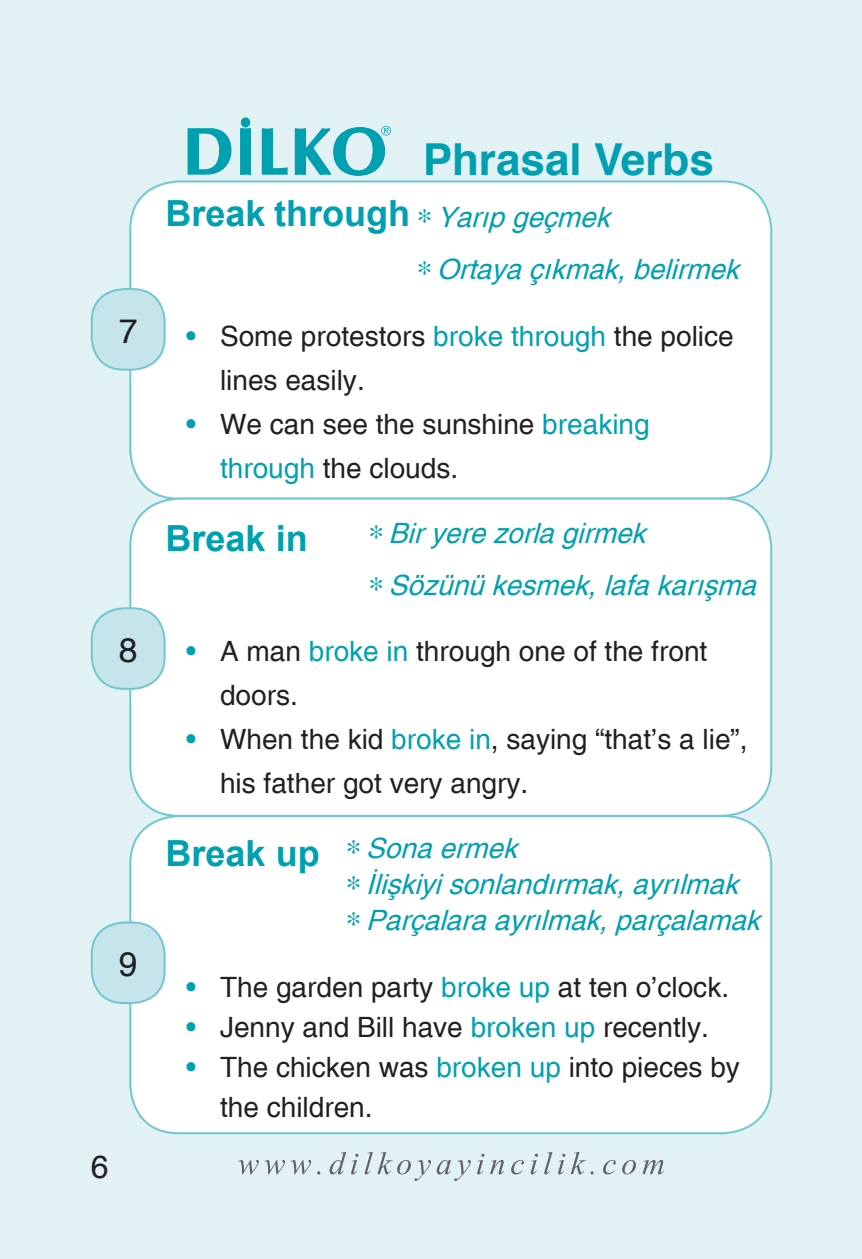
<style>
.page{position:relative;width:862px;height:1259px;background:#fff}
.page>*{position:absolute;margin:0;border:0;box-sizing:border-box;transform-origin:0 0}
.t1{font:700 44px "Helvetica";color:#00a0b0}
.t2{font:700 36px "Arial";color:#00a0b0}
.t3{font:34px "Helvetica";color:#231f20}
.t4{font:32px "Helvetica";color:#231f20}
.t5{font:28px/44px "Helvetica T.";color:#231f20}
.t6{font:italic 28px/52px "Helvetica T.";color:#00a0b0}
.s1{color:#00a0b0}
</style>
<div class="page">
<div style="left:0;top:0;width:34px;height:1259px;background:#e1f1f4"></div>
<div style="left:34px;top:0;width:828px;height:1259px;background:#e1f1f4"></div>
<svg style="left:188px;top:128px;width:43px;height:47px;background:#5dc1cc"></svg>
<svg style="left:240px;top:117px;width:11px;height:58px"></svg>
<svg style="left:262px;top:128px;width:26px;height:47px"></svg>
<svg style="left:295px;top:126px;width:96px;height:50px;background:#78cbd4"></svg>
<div style="left:426px;top:144px;width:286px;height:32px;background:#e1f1f4"></div>
<div style="left:130px;top:181px;width:641px;height:317px;background:#fff;border-radius:48px"></div>
<div style="left:130px;top:816px;width:641px;height:317px;background:#fff;border-radius:48px"></div>
<div style="left:130px;top:498px;width:641px;height:318px;background:#fff;border-radius:48px"></div>
<div style="left:129px;top:497px;width:643px;height:320px;border:2px solid #71c7d1;border-radius:48px"></div>
<div style="left:92px;top:289px;width:73px;height:81px;background:#c5e5ea;border-radius:32px"></div>
<div style="left:91px;top:288px;width:75px;height:83px;border:2px solid #71c7d1;border-radius:32px"></div>
<div style="left:92px;top:922px;width:73px;height:81px;background:#c5e5ea;border-radius:32px"></div>
<div style="left:91px;top:921px;width:75px;height:83px;border:2px solid #71c7d1;border-radius:32px"></div>
<div style="left:92px;top:608px;width:73px;height:81px;background:#c5e5ea;border-radius:32px"></div>
<div style="left:91px;top:607px;width:75px;height:83px;border:2px solid #71c7d1;border-radius:32px"></div>
<svg style="left:238px;top:1151px;width:426px;height:30px;background:#d2e0e3"></svg>
<p class="t3" style="left:119px;top:308px;width:20px">7</p>
<p class="t3" style="left:119px;top:627px;width:20px">8</p>
<p class="t3" style="left:119px;top:941px;width:20px">9</p>
<p class="t4" style="left:91px;top:1144px;width:19px">6</p>
<p class="t2" style="left:166px;top:189px;width:246px">Break through</p>
<h1 class="t1" style="left:423px;top:130px;width:293px">Phrasal Verbs</h1>
<p class="t6" style="left:417px;top:191px;width:332px">∗ Yarıpgeçmek<br>∗ Ortayaçıkmak,belirmek</p>
<p class="t5" style="left:220px;top:314px;width:515px;text-indent:-34px"><span class="s1">•</span> Some protestors <span class="s1">broke through</span> the police lines easily.</p>
<p class="t5" style="left:220px;top:402px;width:431px;text-indent:-34px"><span class="s1">•</span> We can see the sunshine <span class="s1">breaking through</span> the clouds.</p>
<p class="t2" style="left:166px;top:514px;width:144px">Break in</p>
<p class="t6" style="left:369px;top:507px;width:397px">∗ Biryerezorlagirmek<br>∗ Sözünükesmek,lafakarışma</p>
<p class="t5" style="left:220px;top:629px;width:489px;text-indent:-34px"><span class="s1">•</span> A man <span class="s1">broke in</span> through one of the front doors.</p>
<p class="t5" style="left:220px;top:717px;width:529px;text-indent:-34px"><span class="s1">•</span> When the kid <span class="s1">broke in</span>, saying “that’s a lie”, his father got very angry.</p>
<p class="t2" style="left:166px;top:829px;width:156px">Break up</p>
<p class="t6" style="left:346px;top:829px;width:424px;line-height:36px">∗ Sonaermek<br>∗ İlişkiyisonlandırmak,ayrılmak ∗ Parçalaraayrılmak,parçalamak</p>
<p class="t5" style="left:186px;top:964px;width:544px"><span class="s1">•</span> The garden party <span class="s1">broke up</span> at ten o’clock.</p>
<p class="t5" style="left:186px;top:1004px;width:524px"><span class="s1">•</span> Jenny and Bill have <span class="s1">broken up</span> recently.</p>
<p class="t5" style="left:220px;top:1046px;width:521px;line-height:40px;text-indent:-34px"><span class="s1">•</span> The chicken was <span class="s1">broken up</span> into pieces by the children.</p>
</div>
